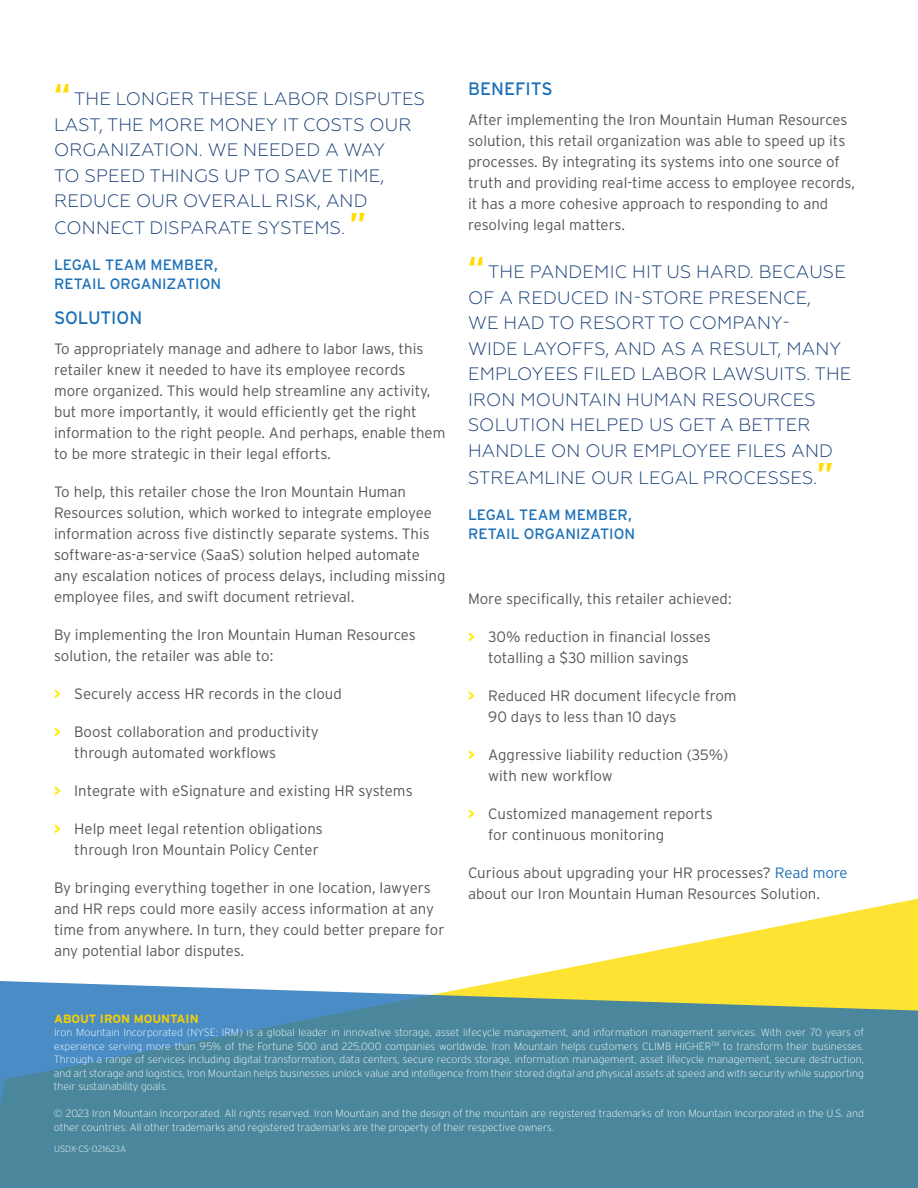
<style>
.page{position:relative;width:918px;height:1188px;background:#fff}
.page>*{position:absolute;margin:0;border:0;box-sizing:border-box;transform-origin:0 0}
.t1{font:300 18px/25.7px "Geometria";letter-spacing:.01em;color:#193f76}
.t2{font:18px "Interstate";color:#1d71b8}
.t3{font:300 15px/21px "Interstate";color:#575756}
.t4{font:15px/19px "Interstate";color:#1d71b8}
.t5{font:700 12px "Interstate";color:#f7ce00}
.t6{font:200 10.5px/13.5px "Interstate";color:#fff;text-align:justify}
.t7{font:200 9px "Interstate";letter-spacing:-.005em;color:#fff}
.s1{font-family:"Interstate";font-weight:700;font-size:30px;color:#fd0}
.s2{font-weight:700;color:#ffed00}
.s3{color:#1d71b8}
</style>
<div class="page">
<svg style="left:502px;top:898px;width:416px;height:83px"></svg>
<svg style="left:0;top:981px;width:918px;height:207px;background:#568e9d"></svg>
<p class="t2" style="left:468px;top:79px;width:86px">BENEFITS</p>
<p class="t3" style="left:468px;top:109px;width:389px">After implementing the Iron Mountain Human Resources solution, this retail organization was able to speed up its processes. By integrating its systems into one source of truth and providing real-time access to employee records, it has a more cohesive approach to responding to and resolving legal matters.</p>
<p class="t1" style="left:54px;top:86px;width:372px"><span class="s1">“</span> THE LONGER THESE LABOR DISPUTES<br>LAST, THE MORE MONEY IT COSTS OUR<br>ORGANIZATION. WE NEEDED A WAY<br>TO SPEED THINGS UP TO SAVE TIME,<br>REDUCE OUR OVERALL RISK, AND<br>CONNECT DISPARATE SYSTEMS. <span class="s1">”</span></p>
<p class="t4" style="left:54px;top:255px;width:169px">LEGAL TEAM MEMBER,<br>RETAIL ORGANIZATION</p>
<p class="t1" style="left:468px;top:259px;width:385px"><span class="s1">“</span> THE PANDEMIC HIT US HARD. BECAUSE<br>OF A REDUCED IN-STORE PRESENCE,<br>WE HAD TO RESORT TO COMPANY-<br>WIDE LAYOFFS, AND AS A RESULT, MANY<br>EMPLOYEES FILED LABOR LAWSUITS. THE<br>IRON MOUNTAIN HUMAN RESOURCES<br>SOLUTION HELPED US GET A BETTER<br>HANDLE ON OUR EMPLOYEE FILES AND<br>STREAMLINE OUR LEGAL PROCESSES.<span class="s1">”</span></p>
<p class="t4" style="left:468px;top:505px;width:169px">LEGAL TEAM MEMBER,<br>RETAIL ORGANIZATION</p>
<p class="t2" style="left:54px;top:308px;width:90px">SOLUTION</p>
<p class="t3" style="left:54px;top:338px;width:393px">To appropriately manage and adhere to labor laws, this retailer knew it needed to have its employee records<br>more organized. This would help streamline any activity, but more importantly, it would efficiently get the right information to the right people. And perhaps, enable them to be more strategic in their legal efforts.</p>
<p class="t3" style="left:54px;top:481px;width:393px">To help, this retailer chose the Iron Mountain Human Resources solution, which worked to integrate employee information across five distinctly separate systems. This software-as-a-service (SaaS) solution helped automate any escalation notices of process delays, including missing employee files, and swift document retrieval.</p>
<p class="t3" style="left:54px;top:624px;width:363px">By implementing the Iron Mountain Human Resources solution, the retailer was able to:</p>
<p class="t3" style="left:54px;top:683px;width:289px"><span class="s2">&gt;</span> Securely access HR records in the cloud</p>
<p class="t3" style="left:74px;top:721px;width:246px;text-indent:-20px"><span class="s2">&gt;</span> Boost collaboration and productivity through automated workflows</p>
<p class="t3" style="left:54px;top:780px;width:360px"><span class="s2">&gt;</span> Integrate with eSignature and existing HR systems</p>
<p class="t3" style="left:54px;top:818px;width:270px;text-align:right"><span class="s2">&gt;</span> Help meet legal retention obligations through Iron Mountain Policy Center</p>
<p class="t3" style="left:54px;top:877px;width:392px">By bringing everything together in one location, lawyers and HR reps could more easily access information at any time from anywhere. In turn, they could better prepare for any potential labor disputes.</p>
<p class="t3" style="left:468px;top:588px;width:265px">More specifically, this retailer achieved:</p>
<p class="t3" style="left:468px;top:626px;width:244px;text-align:center"><span class="s2">&gt;</span> 30% reduction in financial losses totalling a $30 million savings</p>
<p class="t3" style="left:488px;top:685px;width:250px;text-indent:-20px"><span class="s2">&gt;</span> Reduced HR document lifecycle from<br>90 days to less than 10 days</p>
<p class="t3" style="left:488px;top:744px;width:242px;text-indent:-20px"><span class="s2">&gt;</span> Aggressive liability reduction (35%) with new workflow</p>
<p class="t3" style="left:488px;top:803px;width:226px;text-indent:-20px"><span class="s2">&gt;</span> Customized management reports for continuous monitoring</p>
<p class="t3" style="left:468px;top:862px;width:381px">Curious about upgrading your HR processes? <span class="s3">Read more </span>about our Iron Mountain Human Resources Solution.</p>
<p class="t5" style="left:54px;top:1012px;width:146px">ABOUT IRON MOUNTAIN</p>
<p class="t6" style="left:54px;top:1026px;width:812px">Iron Mountain Incorporated (NYSE: IRM) is a global leader in innovative storage, asset lifecycle management, and information management services. With over 70 years of experience serving more than 95% of the Fortune 500 and 225,000 companies worldwide, Iron Mountain helps customers CLIMB HIGHER<sup>TM</sup> to transform their businesses.<br>Through a range of services including digital transformation, data centers, secure records storage, information management, asset lifecycle management, secure destruction, and art storage and logistics, Iron Mountain helps businesses unlock value and intelligence from their stored digital and physical assets at speed and with security while supporting their sustainability goals.</p>
<p class="t6" style="left:54px;top:1107px;width:811px">© 2023 Iron Mountain Incorporated. All rights reserved. Iron Mountain and the design of the mountain are registered trademarks of Iron Mountain Incorporated in the U.S. and other countries. All other trademarks and registered trademarks are the property of their respective owners.</p>
<p class="t7" style="left:54px;top:1144px;width:74px">USDX-CS-021623A</p>
</div>
